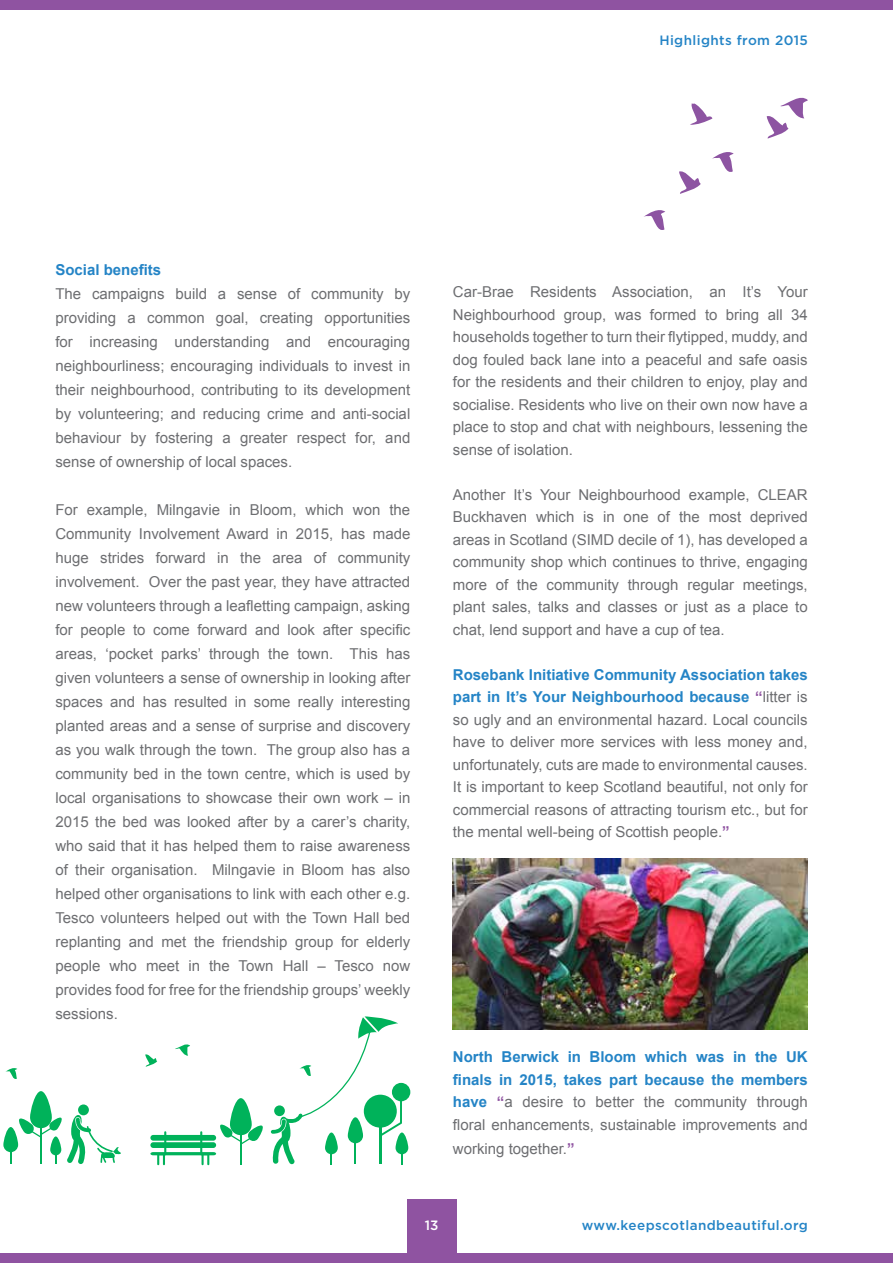
<style>
.page{position:relative;width:893px;height:1263px;background:#fff}
.page>*{position:absolute;margin:0;border:0;box-sizing:border-box;transform-origin:0 0}
.t1{font:15px/24px "Arial";color:#6d6e71;text-align:justify}
.t2{font:700 15px "Arial";color:#2484c6}
.t3{font:500 13.5px "Gotham";letter-spacing:.03em;color:#2484c6}
.t4{font:500 13.5px "Gotham";color:#fff}
.s1{font-weight:700;color:#2484c6}
.s2{font-weight:700;color:#8f53a1}
</style>
<div class="page">
<div style="left:407px;top:1199px;width:50px;height:64px;background:#8f53a1"></div>
<div style="left:0;top:1253px;width:893px;height:10px;background:#8f53a1"></div>
<div style="left:0;top:0;width:893px;height:10px;background:#8f53a1"></div>
<div style="left:392px;top:1083px;width:18px;height:18px;background:#00b25a;border-radius:50%"></div>
<div style="left:78px;top:1104px;width:11px;height:11px;background:#00b25a;border-radius:50%"></div>
<svg style="left:175px;top:1044px;width:15px;height:12px"></svg>
<svg style="left:5px;top:1068px;width:12px;height:11px"></svg>
<svg style="left:145px;top:1054px;width:12px;height:13px"></svg>
<hr style="left:10px;top:1141px;width:2px;height:23px;background:#00b25a">
<svg style="left:3px;top:1127px;width:15px;height:25px"></svg>
<hr style="left:401px;top:1144px;width:2px;height:20px;background:#00b25a">
<svg style="left:396px;top:1132px;width:12px;height:22px"></svg>
<svg style="left:30px;top:1091px;width:22px;height:37px"></svg>
<svg style="left:17px;top:1114px;width:104px;height:50px"></svg>
<svg style="left:230px;top:1098px;width:22px;height:37px"></svg>
<svg style="left:150px;top:1123px;width:113px;height:42px"></svg>
<svg style="left:271px;top:1016px;width:131px;height:148px"></svg>
<img style="left:453px;top:859px;width:355px;height:171px">
<svg style="left:690px;top:103px;width:22px;height:22px"></svg>
<svg style="left:712px;top:152px;width:22px;height:20px"></svg>
<svg style="left:767px;top:97px;width:41px;height:42px"></svg>
<svg style="left:644px;top:210px;width:21px;height:20px"></svg>
<svg style="left:679px;top:171px;width:22px;height:23px"></svg>
<p class="t3" style="left:659px;top:33px;width:150px">Highlights from 2015</p>
<p class="t2" style="left:55px;top:259px;width:107px">Social benefits</p>
<p class="t1" style="left:55px;top:281px;width:356px">The campaigns build a sense of community by providing a common goal, creating opportunities for increasing understanding and encouraging neighbourliness; encouraging individuals to invest in their neighbourhood, contributing to its development by volunteering; and reducing crime and anti-social behaviour by fostering a greater respect for, and sense of ownership of local spaces.</p>
<p class="t1" style="left:55px;top:497px;width:356px">For example, Milngavie in Bloom, which won the Community Involvement Award in 2015, has made huge strides forward in the area of community involvement. Over the past year, they have attracted new volunteers through a leafletting campaign, asking for people to come forward and look after specific areas, ‘pocket parks’ through the town. This has given volunteers a sense of ownership in looking after spaces and has resulted in some really interesting planted areas and a sense of surprise and discovery as you walk through the town. The group also has a community bed in the town centre, which is used by local organisations to showcase their own work – in 2015 the bed was looked after by a carer’s charity, who said that it has helped them to raise awareness of their organisation. Milngavie in Bloom has also helped other organisations to link with each other e.g.<br>Tesco volunteers helped out with the Town Hall bed replanting and met the friendship group for elderly people who meet in the Town Hall – Tesco now provides food for free for the friendship groups’ weekly sessions.</p>
<p class="t1" style="left:453px;top:281px;width:356px;line-height:22.5px">Car-Brae Residents Association, an It’s Your Neighbourhood group, was formed to bring all 34 households together to turn their flytipped, muddy, and dog fouled back lane into a peaceful and safe oasis for the residents and their children to enjoy, play and socialise. Residents who live on their own now have a place to stop and chat with neighbours, lessening the sense of isolation.</p>
<p class="t1" style="left:453px;top:483px;width:356px;line-height:22.5px">Another It’s Your Neighbourhood example, CLEAR Buckhaven which is in one of the most deprived areas in Scotland (SIMD decile of 1), has developed a community shop which continues to thrive, engaging more of the community through regular meetings, plant sales, talks and classes or just as a place to chat, lend support and have a cup of tea.</p>
<p class="t1" style="left:453px;top:663px;width:356px;line-height:22.5px"><span class="s1">Rosebank Initiative Community Association takes part in It’s Your Neighbourhood because</span> <span class="s2">“</span>litter is so ugly and an environmental hazard. Local councils have to deliver more services with less money and, unfortunately, cuts are made to environmental causes.<br>It is important to keep Scotland beautiful, not only for commercial reasons of attracting tourism etc., but for the mental well-being of Scottish people.<span class="s2">”</span></p>
<p class="t1" style="left:453px;top:1046px;width:356px;line-height:22.5px"><span class="s1">North Berwick in Bloom which was in the UK finals in 2015, takes part because the members have</span> <span class="s2">“</span>a desire to better the community through floral enhancements, sustainable improvements and</p>
<p class="t1" style="left:453px;top:1136px;width:123px">working together.<span class="s2">”</span></p>
<p class="t4" style="left:425px;top:1217px;width:15px">13</p>
<p class="t3" style="left:582px;top:1217px;width:228px">www.keepscotlandbeautiful.org</p>
</div>
